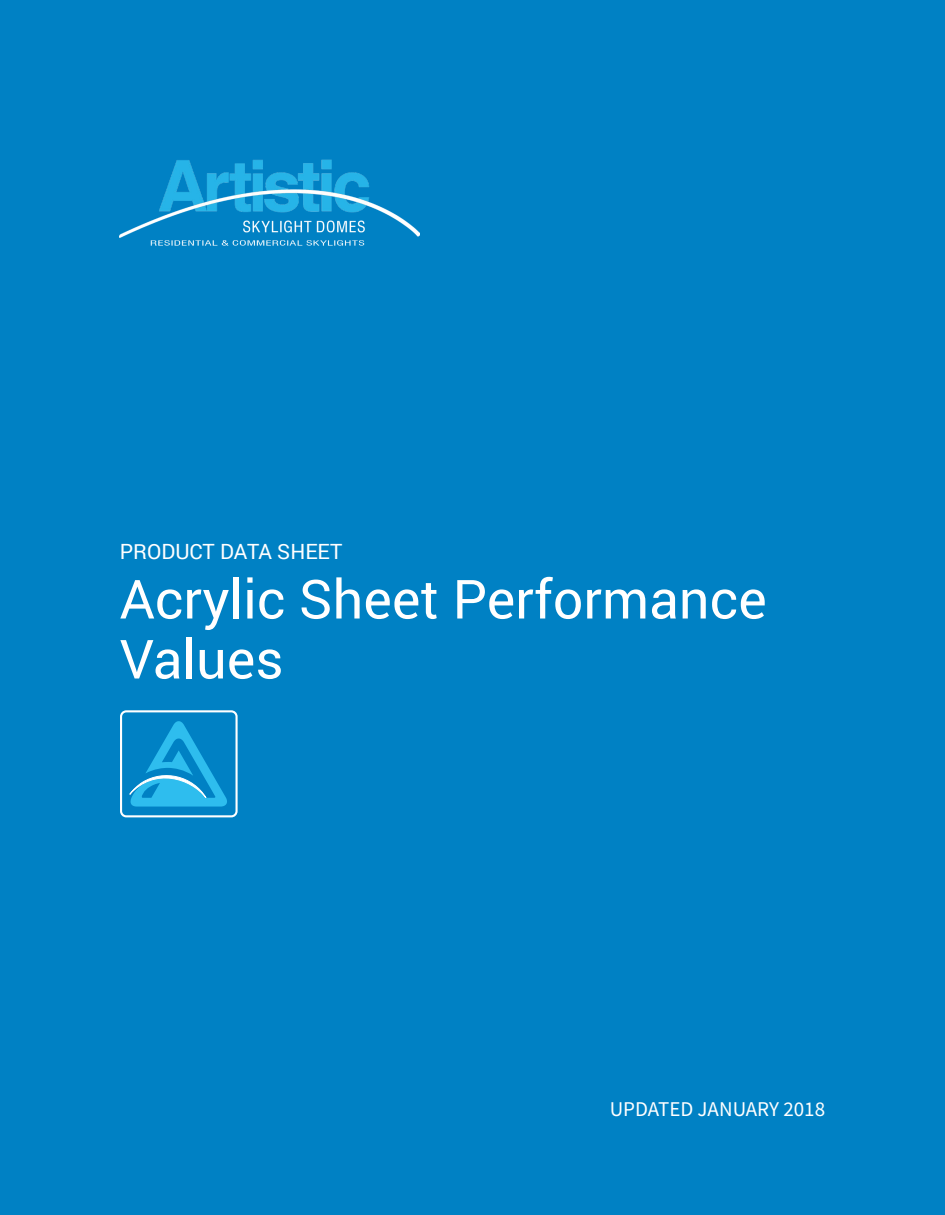
<style>
.page{position:relative;width:945px;height:1215px;background:#0081c4}
.page>*{position:absolute;margin:0;border:0;box-sizing:border-box;transform-origin:0 0}
.t1{font:54px/60px "Roboto";color:#fff}
.t2{font:21px "Source Sans Pro";color:#fff}
.t3{font:21px "Roboto";color:#fff}
</style>
<div class="page">
<img style="left:120px;top:159px;width:300px;height:87px">
<svg style="left:129px;top:721px;width:98px;height:86px"></svg>
<div style="left:120px;top:710px;width:118px;height:107px;border:2px solid #fff;border-radius:5px"></div>
<p class="t3" style="left:120px;top:536px;width:224px">PRODUCT DATA SHEET</p>
<p class="t1" style="left:120px;top:567px;width:648px">Acrylic Sheet Performance<br>Values</p>
<p class="t2" style="left:610px;top:1096px;width:217px">UPDATED JANUARY 2018</p>
</div>
